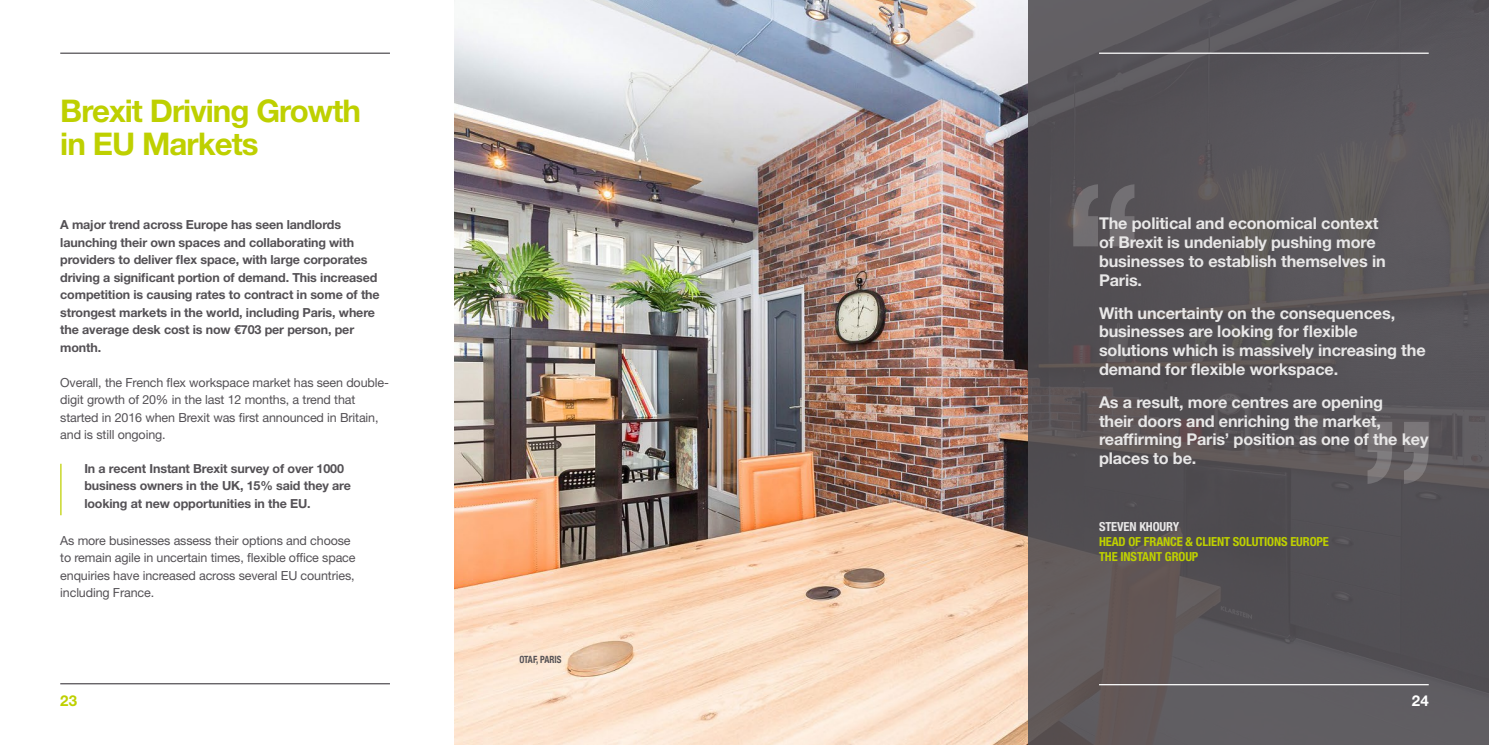
<style>
.page{position:relative;width:1489px;height:745px;background:#fff}
.page>*{position:absolute;margin:0;border:0;box-sizing:border-box;transform-origin:0 0}
.t1{font:700 31.25px/33.8px "Helvetica Neue LT Std";letter-spacing:-.03em;color:#bed000}
.t2{font:700 16.25px/18.8px "Helvetica Neue LT Std";letter-spacing:-.01em;color:#e8e7e7}
.t3{font:700 15px "Helvetica Neue LT Std";color:#bed000}
.t4{font:700 15px "Helvetica Neue LT Std";color:#fff}
.t5{font:700 12.5px/17.5px "Helvetica Neue LT Std";letter-spacing:-.01em;color:#545155}
.t6{font:12.5px/17.5px "Helvetica Neue LT Std";letter-spacing:-.01em;color:#545155}
.t7{font:700 condensed 12.5px/15px "Helvetica Neue LT Std";letter-spacing:-.01em;color:#bed000}
.t8{font:700 condensed 12.5px "Helvetica Neue LT Std";letter-spacing:-.01em;color:#e8e7e7}
.t9{font:700 condensed 10px "Helvetica Neue LT Std";color:#545155;scale:.9 1}
</style>
<div class="page">
<img style="left:454px;top:0;width:574px;height:744px">
<hr style="left:60px;top:463px;width:1px;height:52px;background:#bed000">
<div style="left:1028px;top:0;width:460px;height:744px;background:#545155"></div>
<svg style="left:1073px;top:184px;width:61px;height:62px"></svg>
<svg style="left:1367px;top:421px;width:61px;height:62px"></svg>
<hr style="left:1098px;top:53px;width:330px;height:1px;background:#fff">
<hr style="left:1098px;top:683px;width:330px;height:1px;background:#fff">
<hr style="left:60px;top:53px;width:330px;height:1px;background:#545155">
<hr style="left:60px;top:682px;width:330px;height:2px;background:#545155">
<h1 class="t1" style="left:60px;top:93px;width:302px">Brexit Driving Growth in EU Markets</h1>
<p class="t5" style="left:60px;top:215px;width:321px">A major trend across Europe has seen landlords launching their own spaces and collaborating with providers to deliver flex space, with large corporates driving a significant portion of demand. This increased competition is causing rates to contract in some of the strongest markets in the world, including Paris, where the average desk cost is now €703 per person, per month.</p>
<p class="t6" style="left:60px;top:373px;width:330px">Overall, the French flex workspace market has seen double&shy;digit growth of 20% in the last 12 months, a trend that started in 2016 when Brexit was first announced in Britain, and is still ongoing.</p>
<p class="t5" style="left:84px;top:459px;width:268px">In a recent Instant Brexit survey of over 1000 business owners in the UK, 15% said they are looking at new opportunities in the EU.</p>
<p class="t6" style="left:60px;top:531px;width:297px">As more businesses assess their options and choose to remain agile in uncertain times, flexible office space enquiries have increased across several EU countries, including France.</p>
<p class="t9" style="left:519px;top:653px;width:48px">OTAF, PARIS</p>
<h2 class="t2" style="left:1098px;top:213px;width:288px">The political and economical context of Brexit is undeniably pushing more businesses to establish themselves in<br>Paris.</h2>
<h2 class="t2" style="left:1098px;top:303px;width:328px">With uncertainty on the consequences, businesses are looking for flexible solutions which is massively increasing the demand for flexible workspace.</h2>
<h2 class="t2" style="left:1098px;top:392px;width:331px">As a result, more centres are opening<br>their doors and enriching the market, reaffirming Paris’ position as one of the key places to be.</h2>
<p class="t8" style="left:1098px;top:518px;width:82px">STEVEN KHOURY</p>
<p class="t7" style="left:1098px;top:533px;width:231px">HEAD OF FRANCE &amp; CLIENT SOLUTIONS EUROPE<br>THE INSTANT GROUP</p>
<p class="t3" style="left:60px;top:691px;width:18px">23</p>
<p class="t4" style="left:1411px;top:691px;width:18px">24</p>
</div>
